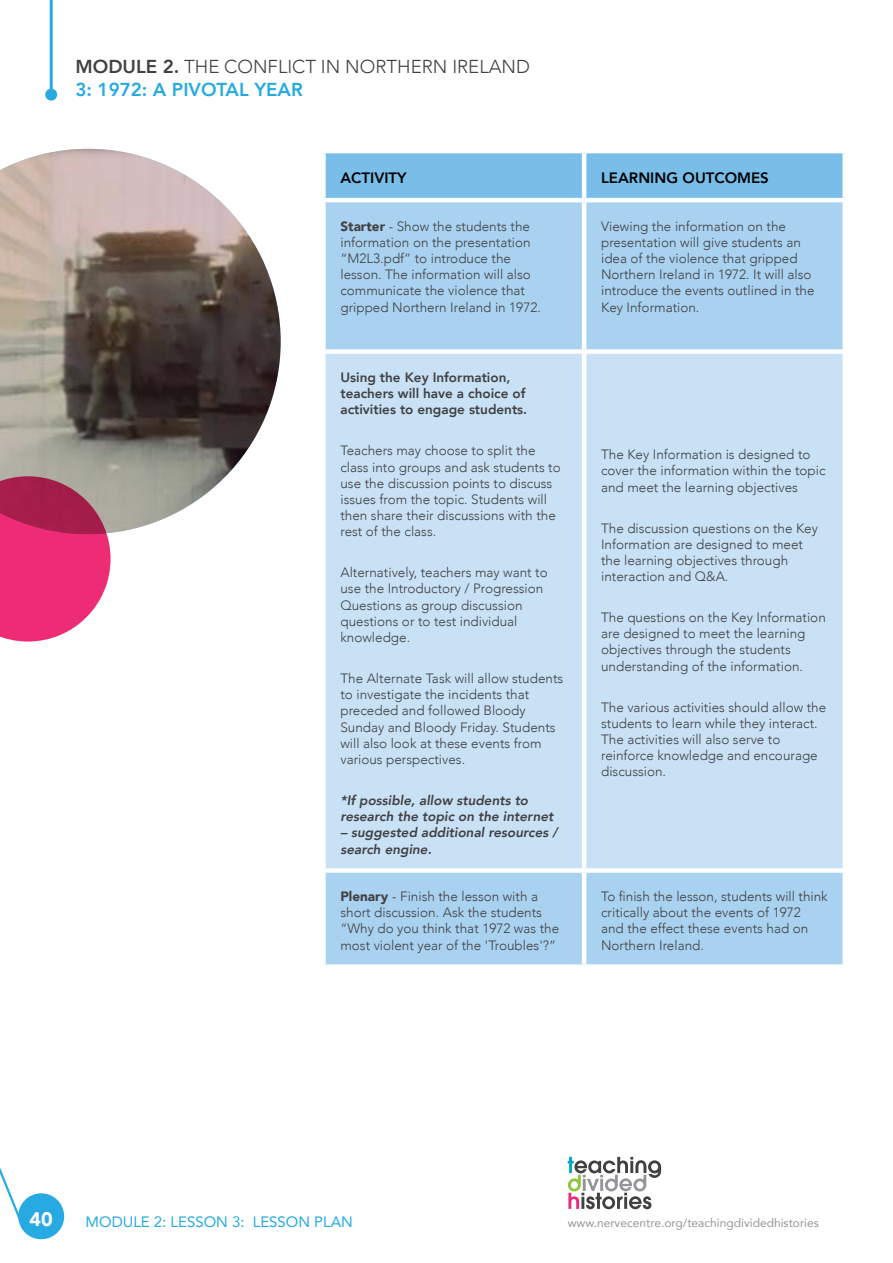
<style>
.page{position:relative;width:893px;height:1263px;background:#fff}
.page>*{position:absolute;margin:0;border:0;box-sizing:border-box;transform-origin:0 0}
.t1{font:900 19.5px "Avenir";color:#fff}
.t2{font:300 18.75px/23.1px "Avenir";color:#414042}
.t3{font:15px "Avenir";color:#27aae1}
.t4{font:800 15px "Avenir";color:#000}
.t5{font:300 13.5px/16.2px "Avenir";color:#414042}
.t6{font:italic 800 13.5px/16.2px "Avenir";color:#414042}
.t7{font:800 13.5px/16.2px "Avenir";color:#414042}
.t8{font:12px "Avenir";color:#939598}
.s1{font-weight:800}
.s2{font-weight:800;color:#27aae1}
.s3{font-weight:900}
</style>
<div class="page">
<svg style="left:0;top:1167px;width:65px;height:73px"></svg>
<hr style="left:50px;top:0;width:3px;height:95px;background:#27aae1">
<div style="left:45px;top:89px;width:12px;height:12px;background:#27aae1;border-radius:50%"></div>
<svg style="left:568px;top:1157px;width:93px;height:52px"></svg>
<div style="left:326px;top:153px;width:516px;height:45px;background:#78bee9"></div>
<div style="left:326px;top:202px;width:516px;height:762px;background:#a9d2f0"></div>
<div style="left:326px;top:354px;width:516px;height:514px;background:#c8e1f5"></div>
<hr style="left:582px;top:153px;width:4px;height:45px;background:#fff">
<hr style="left:582px;top:202px;width:4px;height:147px;background:#fff">
<hr style="left:582px;top:873px;width:4px;height:91px;background:#fff">
<div style="left:321px;top:349px;width:263px;height:5px;background:#fff"></div>
<div style="left:321px;top:868px;width:263px;height:5px;background:#fff"></div>
<div style="left:584px;top:349px;width:263px;height:5px;background:#fff"></div>
<hr style="left:582px;top:354px;width:4px;height:514px;background:#fff">
<div style="left:584px;top:868px;width:263px;height:5px;background:#fff"></div>
<img style="left:0;top:149px;width:281px;height:384px">
<svg style="left:0;top:476px;width:111px;height:165px;background:#d8447a"></svg>
<h2 class="t2" style="left:75px;top:55px;width:456px"><span class="s1">MODULE 2.</span> THE CONFLICT IN NORTHERN IRELAND<br><span class="s2">3: 1972: A PIVOTAL YEAR</span></h2>
<p class="t4" style="left:340px;top:164px;width:68px">ACTIVITY</p>
<p class="t4" style="left:601px;top:164px;width:169px">LEARNING OUTCOMES</p>
<p class="t5" style="left:340px;top:218px;width:202px"><span class="s3">Starter</span> - Show the students the information on the presentation “M2L3.pdf” to introduce the lesson. The information will also communicate the violence that gripped Northern Ireland in 1972.</p>
<p class="t5" style="left:601px;top:218px;width:215px">Viewing the information on the presentation will give students an idea of the violence that gripped<br>Northern Ireland in 1972. It will also introduce the events outlined in the<br>Key Information.</p>
<p class="t7" style="left:340px;top:368px;width:188px">Using the Key Information, teachers will have a choice of activities to engage students.</p>
<p class="t5" style="left:340px;top:443px;width:222px">Teachers may choose to split the class into groups and ask students to use the discussion points to discuss issues from the topic. Students will then share their discussions with the rest of the class.</p>
<p class="t5" style="left:340px;top:564px;width:209px">Alternatively, teachers may want to use the Introductory / Progression<br>Questions as group discussion questions or to test individual knowledge.</p>
<p class="t5" style="left:340px;top:670px;width:224px">The Alternate Task will allow students to investigate the incidents that preceded and followed Bloody<br>Sunday and Bloody Friday. Students will also look at these events from various perspectives.</p>
<p class="t6" style="left:340px;top:792px;width:215px">*If possible, allow students to research the topic on the internet</p>
<p class="t6" style="left:340px;top:825px;width:219px">– suggested additional resources / search engine.</p>
<p class="t5" style="left:601px;top:446px;width:226px">The Key Information is designed to cover the information within the topic and meet the learning objectives</p>
<p class="t5" style="left:601px;top:520px;width:218px">The discussion questions on the Key<br>Information are designed to meet the learning objectives through interaction and Q&amp;A.</p>
<p class="t5" style="left:601px;top:609px;width:226px">The questions on the Key Information are designed to meet the learning objectives through the students understanding of the information.</p>
<p class="t5" style="left:601px;top:699px;width:227px">The various activities should allow the students to learn while they interact.<br>The activities will also serve to reinforce knowledge and encourage discussion.</p>
<p class="t5" style="left:340px;top:888px;width:220px"><span class="s3">Plenary</span> - Finish the lesson with a short discussion. Ask the students “Why do you think that 1972 was the most violent year of the 'Troubles'?”</p>
<p class="t5" style="left:601px;top:888px;width:228px">To finish the lesson, students will think critically about the events of 1972<br>and the effect these events had on<br>Northern Ireland.</p>
<h1 class="t1" style="left:30px;top:1202px;width:25px">40</h1>
<p class="t3" style="left:86px;top:1210px;width:269px">MODULE 2: LESSON 3: LESSON PLAN</p>
<p class="t8" style="left:568px;top:1213px;width:253px">www.nervecentre.org/teachingdividedhistories</p>
</div>
